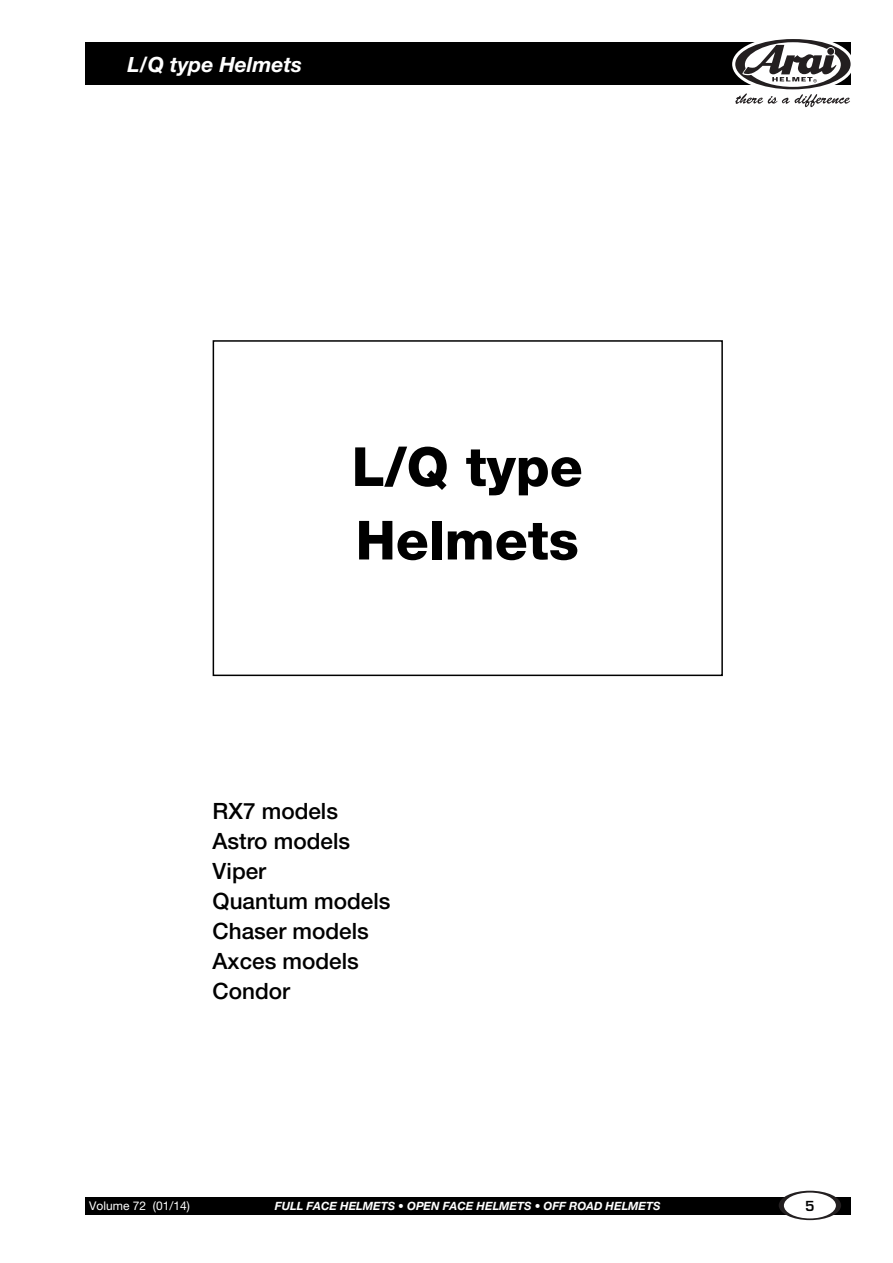
<style>
.page{position:relative;width:893px;height:1263px;background:#fff}
.page>*{position:absolute;margin:0;border:0;box-sizing:border-box;transform-origin:0 0}
.t1{font:800 54px/73.5px "Helvetica Neue";color:#000}
.t2{font:500 22.5px/30px "Helvetica Neue";color:#000}
.t3{font:italic 700 21px "Helvetica Neue";color:#fff}
.t4{font:600 13.5px "Eurostile";color:#000}
.t5{font:12px "Helvetica Neue";color:#fff}
.t6{font:italic 700 11.4px "Helvetica Neue";color:#fff}
</style>
<div class="page">
<div style="left:85px;top:43px;width:765px;height:42px;background:#000"></div>
<svg style="left:732px;top:39px;width:119px;height:68px"></svg>
<div style="left:213px;top:340px;width:510px;height:336px;border:2px solid #000"></div>
<div style="left:85px;top:1197px;width:765px;height:17px;background:#000"></div>
<svg style="left:779px;top:1191px;width:62px;height:29px"></svg>
<div style="left:784px;top:1192px;width:52px;height:26px;background:#fff;border-radius:50%"></div>
<p class="t3" style="left:128px;top:57px;width:176px">L/Q type Helmets</p>
<h1 class="t1" style="left:352px;top:435px;width:232px">L/Q type<br>Helmets</h1>
<p class="t2" style="left:213px;top:798px;width:179px">RX7 models<br>Astro models<br>Viper<br>Quantum models<br>Chaser models<br>Axces models<br>Condor</p>
<p class="t5" style="left:89px;top:1201px;width:102px">Volume 72 (01/14)</p>
<p class="t6" style="left:275px;top:1201px;width:387px">FULL FACE HELMETS • OPEN FACE HELMETS • OFF ROAD HELMETS</p>
<p class="t4" style="left:805px;top:1200px;width:11px">5</p>
</div>
